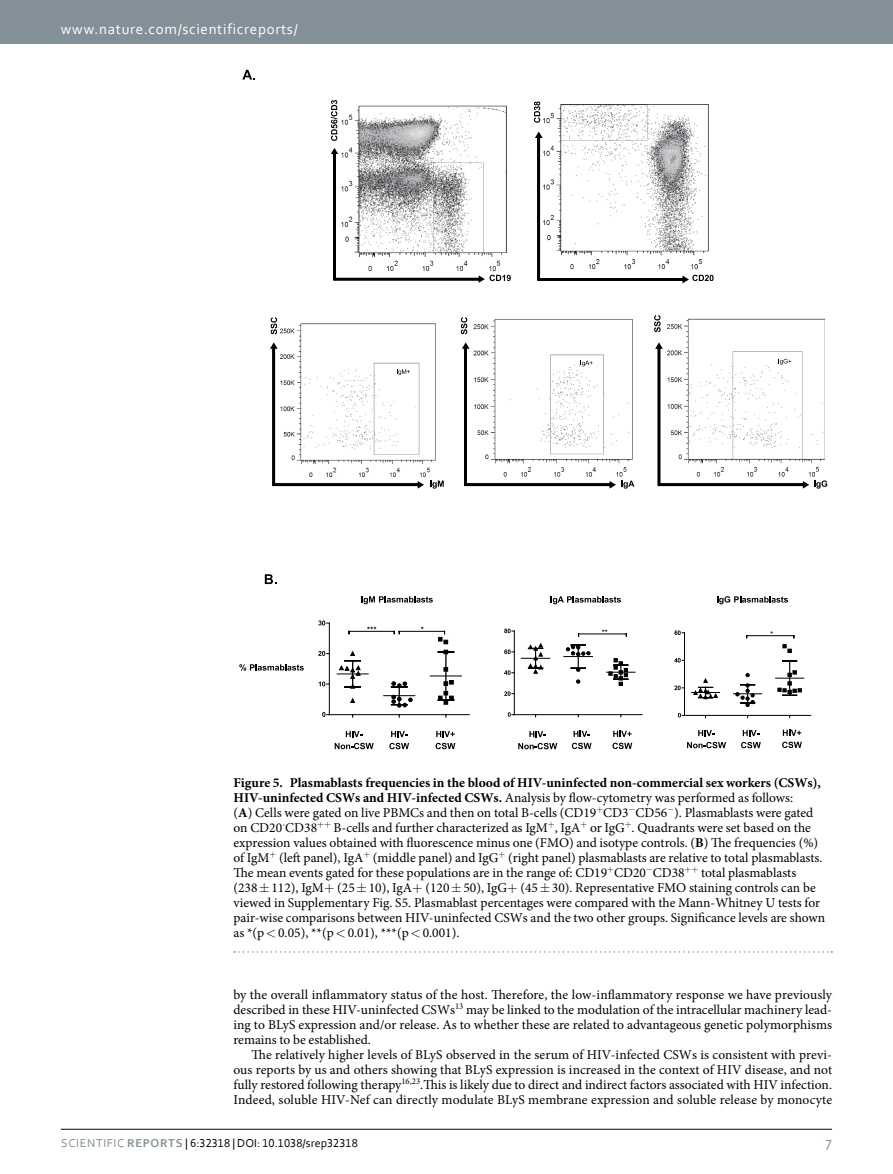
<style>
.page{position:relative;width:893px;height:1174px;background:#fff}
.page>*{position:absolute;margin:0;border:0;box-sizing:border-box;transform-origin:0 0}
.t1{font:15px "Corbel";letter-spacing:.045em;color:#fff}
.t2{font:15px "Corbel";color:#839097}
.t3{font:13.5px/15px "Minion Pro";color:#000;text-align:justify}
.t4{font:12px "Corbel";color:#000}
.s1{font-weight:700}
.s2{color:#839097}
.s3{font-weight:700;color:#839097}
</style>
<div class="page">
<div style="left:0;top:0;width:893px;height:43px;background:#839097"></div>
<hr style="left:61px;top:1129px;width:771px;height:1px;background:#000">
<img style="left:281px;top:104px;width:543px;height:236px">
<svg style="left:265px;top:574px;width:11px;height:10px"></svg>
<svg style="left:239px;top:664px;width:65px;height:6px"></svg>
<svg style="left:346px;top:731px;width:16px;height:6px"></svg>
<svg style="left:335px;top:743px;width:39px;height:6px"></svg>
<svg style="left:391px;top:731px;width:17px;height:6px"></svg>
<svg style="left:389px;top:743px;width:20px;height:6px"></svg>
<svg style="left:436px;top:731px;width:19px;height:6px"></svg>
<svg style="left:436px;top:743px;width:19px;height:6px"></svg>
<svg style="left:529px;top:731px;width:17px;height:6px"></svg>
<svg style="left:518px;top:743px;width:39px;height:6px"></svg>
<svg style="left:572px;top:730px;width:20px;height:19px"></svg>
<svg style="left:612px;top:730px;width:20px;height:19px"></svg>
<svg style="left:698px;top:730px;width:17px;height:6px"></svg>
<svg style="left:687px;top:742px;width:39px;height:6px"></svg>
<svg style="left:743px;top:730px;width:16px;height:6px"></svg>
<svg style="left:741px;top:742px;width:20px;height:6px"></svg>
<svg style="left:782px;top:729px;width:20px;height:19px"></svg>
<svg style="left:361px;top:596px;width:72px;height:8px"></svg>
<svg style="left:551px;top:596px;width:70px;height:8px"></svg>
<svg style="left:717px;top:596px;width:71px;height:8px"></svg>
<hr style="left:329px;top:714px;width:140px;height:1px;background:#000">
<hr style="left:329px;top:623px;width:1px;height:91px;background:#000">
<svg style="left:322px;top:712px;width:7px;height:5px"></svg>
<svg style="left:319px;top:681px;width:10px;height:5px"></svg>
<svg style="left:318px;top:651px;width:11px;height:5px"></svg>
<svg style="left:318px;top:620px;width:11px;height:5px"></svg>
<svg style="left:392px;top:681px;width:20px;height:26px"></svg>
<hr style="left:384px;top:695px;width:31px;height:1px;background:#000">
<hr style="left:445px;top:652px;width:2px;height:48px;background:#000">
<svg style="left:444px;top:680px;width:9px;height:5px"></svg>
<svg style="left:438px;top:650px;width:16px;height:4px"></svg>
<svg style="left:438px;top:691px;width:16px;height:13px"></svg>
<hr style="left:430px;top:675px;width:31px;height:1px;background:#000">
<svg style="left:350px;top:698px;width:5px;height:4px"></svg>
<svg style="left:339px;top:651px;width:21px;height:37px"></svg>
<hr style="left:337px;top:673px;width:31px;height:1px;background:#000">
<hr style="left:349px;top:631px;width:45px;height:1px;background:#000">
<svg style="left:367px;top:626px;width:9px;height:3px"></svg>
<hr style="left:399px;top:631px;width:46px;height:1px;background:#000">
<svg style="left:438px;top:631px;width:10px;height:13px"></svg>
<hr style="left:514px;top:714px;width:128px;height:1px;background:#000">
<hr style="left:514px;top:631px;width:1px;height:83px;background:#000">
<svg style="left:508px;top:712px;width:6px;height:5px"></svg>
<svg style="left:504px;top:691px;width:10px;height:5px"></svg>
<svg style="left:504px;top:670px;width:10px;height:5px"></svg>
<svg style="left:504px;top:649px;width:10px;height:5px"></svg>
<svg style="left:504px;top:628px;width:10px;height:5px"></svg>
<svg style="left:576px;top:680px;width:4px;height:3px"></svg>
<svg style="left:564px;top:644px;width:28px;height:27px"></svg>
<svg style="left:607px;top:658px;width:28px;height:27px"></svg>
<svg style="left:521px;top:643px;width:29px;height:30px"></svg>
<hr style="left:579px;top:633px;width:47px;height:1px;background:#000">
<svg style="left:602px;top:629px;width:5px;height:3px"></svg>
<hr style="left:684px;top:715px;width:127px;height:1px;background:#000">
<hr style="left:684px;top:633px;width:1px;height:82px;background:#000">
<svg style="left:678px;top:713px;width:6px;height:4px"></svg>
<svg style="left:674px;top:685px;width:10px;height:5px"></svg>
<svg style="left:674px;top:658px;width:10px;height:4px"></svg>
<svg style="left:674px;top:630px;width:10px;height:5px"></svg>
<svg style="left:746px;top:673px;width:3px;height:4px"></svg>
<svg style="left:734px;top:683px;width:28px;height:23px"></svg>
<hr style="left:789px;top:661px;width:1px;height:34px;background:#000">
<svg style="left:783px;top:660px;width:14px;height:1px"></svg>
<svg style="left:783px;top:644px;width:8px;height:8px"></svg>
<svg style="left:776px;top:670px;width:28px;height:26px"></svg>
<svg style="left:692px;top:679px;width:27px;height:20px"></svg>
<hr style="left:747px;top:635px;width:47px;height:1px;background:#000">
<svg style="left:331px;top:100px;width:6px;height:41px"></svg>
<svg style="left:331px;top:148px;width:180px;height:135px"></svg>
<svg style="left:534px;top:101px;width:6px;height:22px"></svg>
<svg style="left:535px;top:131px;width:179px;height:152px"></svg>
<svg style="left:271px;top:317px;width:6px;height:17px"></svg>
<svg style="left:461px;top:317px;width:6px;height:17px"></svg>
<svg style="left:654px;top:315px;width:6px;height:17px"></svg>
<svg style="left:242px;top:70px;width:13px;height:10px"></svg>
<svg style="left:270px;top:340px;width:174px;height:149px"></svg>
<svg style="left:462px;top:340px;width:172px;height:149px"></svg>
<svg style="left:655px;top:340px;width:172px;height:149px"></svg>
<svg style="left:234px;top:951px;width:595px;height:1px"></svg>
<p class="t1" style="left:61px;top:19px;width:238px">www.nature.com/scientificreports/</p>
<p class="t3" style="left:233px;top:775px;width:593px;text-align:left"><span class="s1">Figure 5. Plasmablasts frequencies in the blood of HIV-uninfected non-commercial sex workers (CSWs), HIV-uninfected CSWs and HIV-infected CSWs.</span> Analysis by flow-cytometry was performed as follows:<br>(<span class="s1">A</span>) Cells were gated on live PBMCs and then on total B-cells (CD19 CD3−CD56−). Plasmablasts were gated on CD20<sup>-</sup>CD38 B-cells and further characterized as IgM , IgA or IgG . Quadrants were set based on the expression values obtained with fluorescence minus one (FMO) and isotype controls. (<span class="s1">B</span>) The frequencies (%) of IgM (left panel), IgA (middle panel) and IgG (right panel) plasmablasts are relative to total plasmablasts.<br>The mean events gated for these populations are in the range of: CD19 CD20−CD38 total plasmablasts<br>(238 112), IgM (25 10), IgA (120 50), IgG (45 30). Representative FMO staining controls can be viewed in Supplementary Fig. S5. Plasmablast percentages were compared with the Mann-Whitney U tests for pair-wise comparisons between HIV-uninfected CSWs and the two other groups. Significance levels are shown as *(p 0.05), **(p 0.01), ***(p 0.001).</p>
<p class="t3" style="left:233px;top:987px;width:600px">by the overall inflammatory status of the host. Therefore, the low-inflammatory response we have previously described in these HIV-uninfected CSWs<sup>13</sup> may be linked to the modulation of the intracellular machinery lead&shy;ing to BLyS expression and/or release. As to whether these are related to advantageous genetic polymorphisms remains to be established.</p>
<p class="t3" style="left:233px;top:1046px;width:600px;text-indent:18px">The relatively higher levels of BLyS observed in the serum of HIV-infected CSWs is consistent with previ&shy;ous reports by us and others showing that BLyS expression is increased in the context of HIV disease, and not fully restored following therapy<sup>16,23</sup>.This is likely due to direct and indirect factors associated with HIV infection.<br>Indeed, soluble HIV-Nef can directly modulate BLyS membrane expression and soluble release by monocyte</p>
<p class="t4" style="left:61px;top:1135px;width:298px"><span class="s2">Scientific</span> <span class="s3">REPORTS</span> | 6:32318 | DOI: 10.1038/srep32318</p>
<p class="t2" style="left:826px;top:1132px;width:8px">7</p>
</div>
